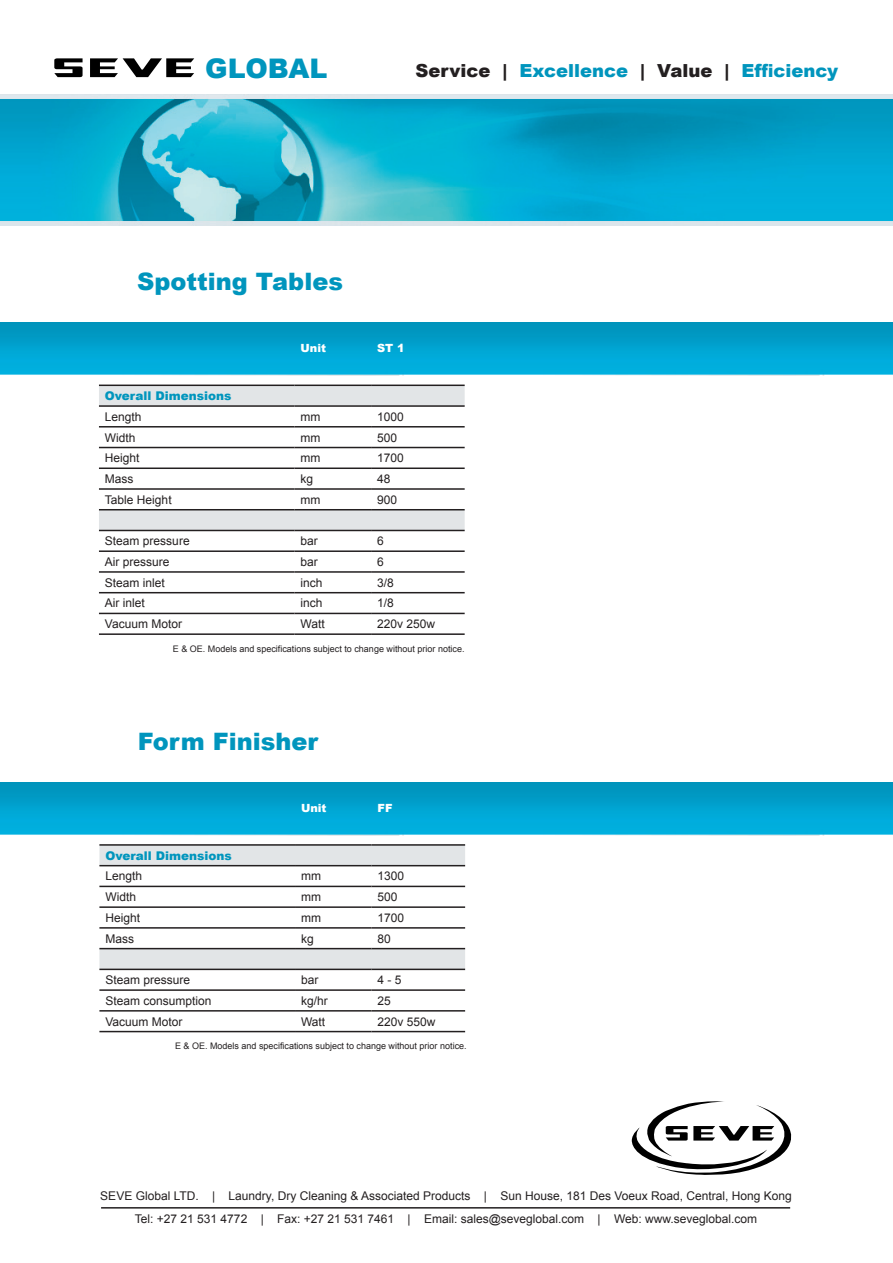
<style>
.page{position:relative;width:893px;height:1263px;background:#fff}
.page>*{position:absolute;margin:0;border:0;box-sizing:border-box;transform-origin:0 0}
.t1{font:900 27px "Arial";color:#0095bd}
.t2{font:900 24px "Arial";color:#0095bd}
.t3{font:900 18px "Arial";color:#0095bd}
.t4{font:12px/23px "Arial";color:#231f20;text-align:center}
.t5{font:900 12px "Arial";color:#0095bd}
.t6{font:900 11.25px "Arial";color:#fff}
.t7{font:9px "Arial";color:#231f20}
.s1{color:#fff}
.s2{color:#231f20}
</style>
<div class="page">
<img style="left:0;top:95px;width:893px;height:130px">
<img style="left:0;top:323px;width:893px;height:53px">
<svg style="left:99px;top:386px;width:366px;height:144px"></svg>
<hr style="left:99px;top:385px;width:196px;height:1px;background:#231f20">
<hr style="left:295px;top:385px;width:76px;height:1px;background:#231f20">
<hr style="left:371px;top:385px;width:94px;height:1px;background:#231f20">
<hr style="left:99px;top:405px;width:196px;height:2px;background:#231f20">
<hr style="left:295px;top:405px;width:76px;height:2px;background:#231f20">
<hr style="left:371px;top:405px;width:94px;height:2px;background:#231f20">
<hr style="left:99px;top:426px;width:196px;height:1px;background:#231f20">
<hr style="left:295px;top:426px;width:76px;height:1px;background:#231f20">
<hr style="left:371px;top:426px;width:94px;height:1px;background:#231f20">
<hr style="left:99px;top:447px;width:196px;height:1px;background:#231f20">
<hr style="left:295px;top:447px;width:76px;height:1px;background:#231f20">
<hr style="left:371px;top:447px;width:94px;height:1px;background:#231f20">
<hr style="left:99px;top:467px;width:196px;height:2px;background:#231f20">
<hr style="left:295px;top:467px;width:76px;height:2px;background:#231f20">
<hr style="left:371px;top:467px;width:94px;height:2px;background:#231f20">
<hr style="left:99px;top:488px;width:196px;height:2px;background:#231f20">
<hr style="left:295px;top:488px;width:76px;height:2px;background:#231f20">
<hr style="left:371px;top:488px;width:94px;height:2px;background:#231f20">
<hr style="left:99px;top:509px;width:196px;height:1px;background:#231f20">
<hr style="left:295px;top:509px;width:76px;height:1px;background:#231f20">
<hr style="left:371px;top:509px;width:94px;height:1px;background:#231f20">
<hr style="left:99px;top:530px;width:196px;height:1px;background:#231f20">
<hr style="left:295px;top:530px;width:76px;height:1px;background:#231f20">
<hr style="left:371px;top:530px;width:94px;height:1px;background:#231f20">
<hr style="left:99px;top:550px;width:196px;height:2px;background:#231f20">
<hr style="left:295px;top:550px;width:76px;height:2px;background:#231f20">
<hr style="left:371px;top:550px;width:94px;height:2px;background:#231f20">
<hr style="left:99px;top:571px;width:196px;height:2px;background:#231f20">
<hr style="left:295px;top:571px;width:76px;height:2px;background:#231f20">
<hr style="left:371px;top:571px;width:94px;height:2px;background:#231f20">
<hr style="left:99px;top:592px;width:196px;height:1px;background:#231f20">
<hr style="left:295px;top:592px;width:76px;height:1px;background:#231f20">
<hr style="left:371px;top:592px;width:94px;height:1px;background:#231f20">
<hr style="left:99px;top:613px;width:196px;height:1px;background:#231f20">
<hr style="left:295px;top:613px;width:76px;height:1px;background:#231f20">
<hr style="left:371px;top:613px;width:94px;height:1px;background:#231f20">
<hr style="left:99px;top:633px;width:196px;height:2px;background:#231f20">
<hr style="left:295px;top:633px;width:76px;height:2px;background:#231f20">
<hr style="left:371px;top:633px;width:94px;height:2px;background:#231f20">
<hr style="left:101px;top:1207px;width:689px;height:1px;background:#231f20">
<svg style="left:54px;top:58px;width:29px;height:19px"></svg>
<svg style="left:90px;top:58px;width:104px;height:19px"></svg>
<svg style="left:631px;top:1101px;width:161px;height:74px"></svg>
<img style="left:0;top:782px;width:893px;height:53px">
<svg style="left:99px;top:846px;width:366px;height:122px"></svg>
<hr style="left:99px;top:844px;width:196px;height:2px;background:#231f20">
<hr style="left:295px;top:844px;width:77px;height:2px;background:#231f20">
<hr style="left:372px;top:844px;width:93px;height:2px;background:#231f20">
<hr style="left:99px;top:865px;width:196px;height:1px;background:#231f20">
<hr style="left:295px;top:865px;width:77px;height:1px;background:#231f20">
<hr style="left:372px;top:865px;width:93px;height:1px;background:#231f20">
<hr style="left:99px;top:886px;width:196px;height:1px;background:#231f20">
<hr style="left:295px;top:886px;width:77px;height:1px;background:#231f20">
<hr style="left:372px;top:886px;width:93px;height:1px;background:#231f20">
<hr style="left:99px;top:906px;width:196px;height:2px;background:#231f20">
<hr style="left:295px;top:906px;width:77px;height:2px;background:#231f20">
<hr style="left:372px;top:906px;width:93px;height:2px;background:#231f20">
<hr style="left:99px;top:927px;width:196px;height:2px;background:#231f20">
<hr style="left:295px;top:927px;width:77px;height:2px;background:#231f20">
<hr style="left:372px;top:927px;width:93px;height:2px;background:#231f20">
<hr style="left:99px;top:948px;width:196px;height:1px;background:#231f20">
<hr style="left:295px;top:948px;width:77px;height:1px;background:#231f20">
<hr style="left:372px;top:948px;width:93px;height:1px;background:#231f20">
<hr style="left:99px;top:968px;width:196px;height:2px;background:#231f20">
<hr style="left:295px;top:968px;width:77px;height:2px;background:#231f20">
<hr style="left:372px;top:968px;width:93px;height:2px;background:#231f20">
<hr style="left:99px;top:989px;width:196px;height:2px;background:#231f20">
<hr style="left:295px;top:989px;width:77px;height:2px;background:#231f20">
<hr style="left:372px;top:989px;width:93px;height:2px;background:#231f20">
<hr style="left:99px;top:1010px;width:196px;height:1px;background:#231f20">
<hr style="left:295px;top:1010px;width:77px;height:1px;background:#231f20">
<hr style="left:372px;top:1010px;width:93px;height:1px;background:#231f20">
<hr style="left:99px;top:1031px;width:196px;height:1px;background:#231f20">
<hr style="left:295px;top:1031px;width:77px;height:1px;background:#231f20">
<hr style="left:372px;top:1031px;width:93px;height:1px;background:#231f20">
<h1 class="t1" style="left:117px;top:49px;width:212px"><span class="s1">SEVE</span> GLOBAL</h1>
<h3 class="t3" style="left:415px;top:57px;width:424px"><span class="s2">Service |</span> Excellence <span class="s2">| Value |</span> Efficiency</h3>
<h2 class="t2" style="left:137px;top:264px;width:207px">Spotting Tables</h2>
<p class="t6" style="left:301px;top:340px;width:27px">Unit</p>
<p class="t6" style="left:377px;top:340px;width:29px">ST 1</p>
<p class="t5" style="left:105px;top:387px;width:128px">Overall Dimensions</p>
<p class="t4" style="left:105px;top:405px;width:38px">Length</p>
<p class="t4" style="left:301px;top:405px;width:21px">mm</p>
<p class="t4" style="left:377px;top:405px;width:28px">1000</p>
<p class="t4" style="left:105px;top:426px;width:32px">Width</p>
<p class="t4" style="left:301px;top:426px;width:21px">mm</p>
<p class="t4" style="left:377px;top:426px;width:22px">500</p>
<p class="t4" style="left:105px;top:447px;width:36px">Height</p>
<p class="t4" style="left:301px;top:447px;width:21px">mm</p>
<p class="t4" style="left:377px;top:447px;width:28px">1700</p>
<p class="t4" style="left:105px;top:467px;width:30px">Mass</p>
<p class="t4" style="left:301px;top:467px;width:14px">kg</p>
<p class="t4" style="left:377px;top:467px;width:15px">48</p>
<p class="t4" style="left:105px;top:488px;width:68px">Table Height</p>
<p class="t4" style="left:301px;top:488px;width:21px">mm</p>
<p class="t4" style="left:377px;top:488px;width:22px">900</p>
<p class="t4" style="left:105px;top:530px;width:86px">Steam pressure</p>
<p class="t4" style="left:301px;top:530px;width:19px">bar</p>
<p class="t4" style="left:377px;top:530px;width:8px">6</p>
<p class="t4" style="left:105px;top:550px;width:66px">Air pressure</p>
<p class="t4" style="left:301px;top:550px;width:19px">bar</p>
<p class="t4" style="left:377px;top:550px;width:8px">6</p>
<p class="t4" style="left:105px;top:571px;width:62px">Steam inlet</p>
<p class="t4" style="left:301px;top:571px;width:24px">inch</p>
<p class="t4" style="left:377px;top:571px;width:18px">3/8</p>
<p class="t4" style="left:105px;top:592px;width:42px">Air inlet</p>
<p class="t4" style="left:301px;top:592px;width:24px">inch</p>
<p class="t4" style="left:377px;top:592px;width:18px">1/8</p>
<p class="t4" style="left:105px;top:613px;width:79px">Vacuum Motor</p>
<p class="t4" style="left:301px;top:613px;width:26px">Watt</p>
<p class="t4" style="left:377px;top:613px;width:60px">220v 250w</p>
<p class="t7" style="left:173px;top:643px;width:293px">E &amp; OE. Models and specifications subject to change without prior notice.</p>
<h2 class="t2" style="left:138px;top:724px;width:182px">Form Finisher</h2>
<p class="t6" style="left:301px;top:800px;width:27px">Unit</p>
<p class="t6" style="left:378px;top:800px;width:17px">FF</p>
<p class="t5" style="left:105px;top:846px;width:128px">Overall Dimensions</p>
<p class="t4" style="left:105px;top:865px;width:38px">Length</p>
<p class="t4" style="left:301px;top:865px;width:21px">mm</p>
<p class="t4" style="left:378px;top:865px;width:28px">1300</p>
<p class="t4" style="left:105px;top:885px;width:32px">Width</p>
<p class="t4" style="left:301px;top:885px;width:21px">mm</p>
<p class="t4" style="left:378px;top:885px;width:22px">500</p>
<p class="t4" style="left:105px;top:906px;width:36px">Height</p>
<p class="t4" style="left:301px;top:906px;width:21px">mm</p>
<p class="t4" style="left:378px;top:906px;width:28px">1700</p>
<p class="t4" style="left:105px;top:927px;width:30px">Mass</p>
<p class="t4" style="left:301px;top:927px;width:14px">kg</p>
<p class="t4" style="left:378px;top:927px;width:15px">80</p>
<p class="t4" style="left:105px;top:968px;width:86px">Steam pressure</p>
<p class="t4" style="left:301px;top:968px;width:19px">bar</p>
<p class="t4" style="left:378px;top:968px;width:26px">4 - 5</p>
<p class="t4" style="left:105px;top:989px;width:108px">Steam consumption</p>
<p class="t4" style="left:301px;top:989px;width:28px">kg/hr</p>
<p class="t4" style="left:378px;top:989px;width:15px">25</p>
<p class="t4" style="left:105px;top:1010px;width:79px">Vacuum Motor</p>
<p class="t4" style="left:301px;top:1010px;width:26px">Watt</p>
<p class="t4" style="left:378px;top:1010px;width:60px">220v 550w</p>
<p class="t7" style="left:175px;top:1040px;width:293px">E &amp; OE. Models and specifications subject to change without prior notice.</p>
<p class="t4" style="left:100px;top:1184px;width:693px">SEVE Global LTD. | Laundry, Dry Cleaning &amp; Associated Products | Sun House, 181 Des Voeux Road, Central, Hong Kong<br>Tel: +27 21 531 4772 | Fax: +27 21 531 7461 | Email: sales@seveglobal.com | Web: www.seveglobal.com</p>
</div>
